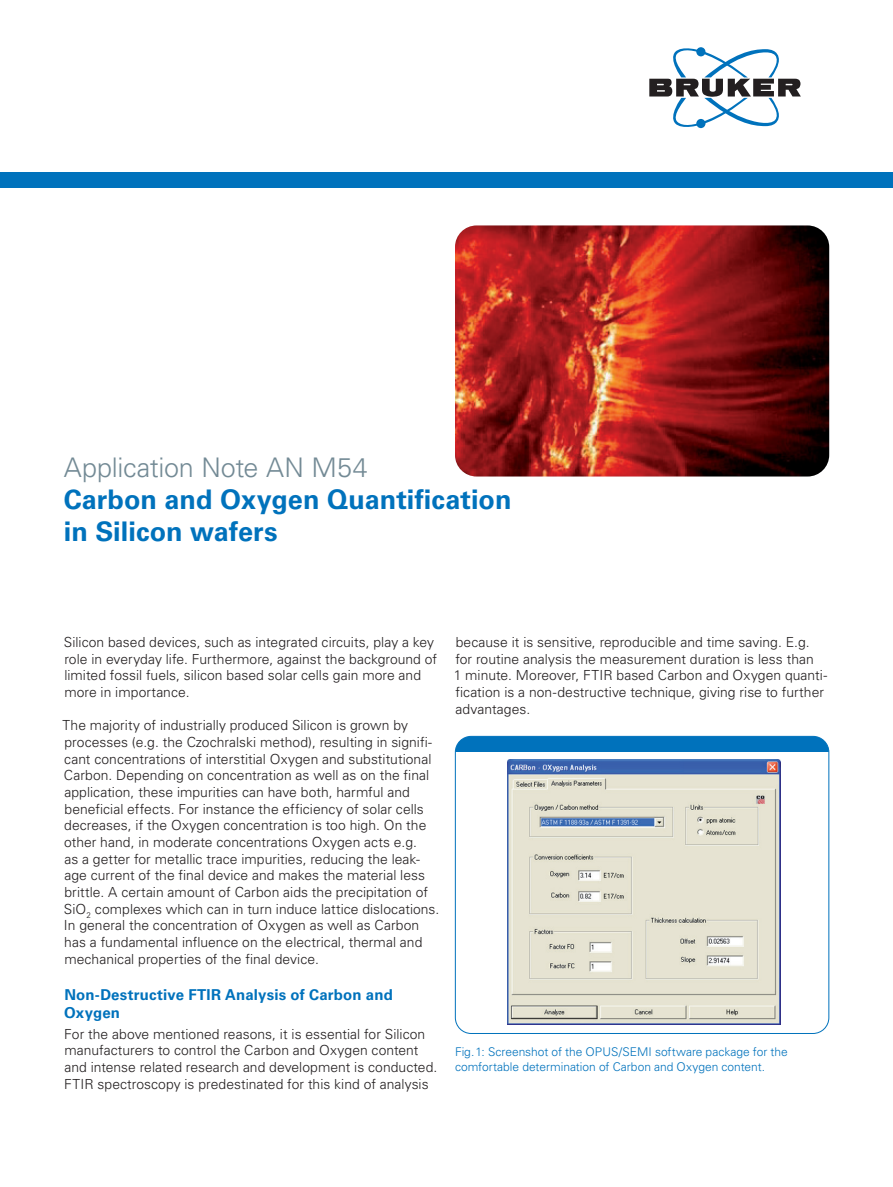
<style>
.page{position:relative;width:893px;height:1187px;background:#fff}
.page>*{position:absolute;margin:0;border:0;box-sizing:border-box;transform-origin:0 0}
.t1{font:700 27px/32.4px "Univers";letter-spacing:.005em;color:#0072bc}
.t2{font:300 27px "Univers";letter-spacing:-.01em;color:#738a95}
.t3{font:700 15px/18px "Univers";letter-spacing:.015em;color:#0072bc}
.t4{font:300 13.8px/16.6px "Univers";color:#231f20}
.t5{font:300 12px/14.4px "Univers";color:#0072bc}
</style>
<div class="page">
<div style="left:0;top:172px;width:893px;height:16px;background:#0072bc"></div>
<svg style="left:649px;top:47px;width:152px;height:81px"></svg>
<div style="left:455px;top:736px;width:374px;height:15px;background:#0072bc"></div>
<div style="left:455px;top:736px;width:374px;height:297px;border:1px solid #0072bc;border-radius:16px"></div>
<img style="left:508px;top:759px;width:273px;height:265px">
<img style="left:455px;top:225px;width:374px;height:251px">
<h1 class="t2" style="left:64px;top:451px;width:306px">Application Note AN M54</h1>
<h1 class="t1" style="left:64px;top:483px;width:449px">Carbon and Oxygen Quantification in Silicon wafers</h1>
<p class="t4" style="left:64px;top:633px;width:375px">Silicon based devices, such as integrated circuits, play a key role in everyday life. Furthermore, against the background of limited fossil fuels, silicon based solar cells gain more and more in importance.</p>
<p class="t4" style="left:63px;top:717px;width:378px">The majority of industrially produced Silicon is grown by processes (e.g. the Czochralski method), resulting in signifi&shy;cant concentrations of interstitial Oxygen and substitutional Carbon. Depending on concentration as well as on the final application, these impurities can have both, harmful and beneficial effects. For instance the efficiency of solar cells decreases, if the Oxygen concentration is too high. On the other hand, in moderate concentrations Oxygen acts e.g.<br>as a getter for metallic trace impurities, reducing the leak&shy;age current of the final device and makes the material less brittle. A certain amount of Carbon aids the precipitation of SiO<sub>2</sub> complexes which can in turn induce lattice dislocations.<br>In general the concentration of Oxygen as well as Carbon has a fundamental influence on the electrical, thermal and mechanical properties of the final device.</p>
<p class="t3" style="left:64px;top:985px;width:330px">Non-Destructive FTIR Analysis of Carbon and<br>Oxygen</p>
<p class="t4" style="left:64px;top:1025px;width:375px">For the above mentioned reasons, it is essential for Silicon manufacturers to control the Carbon and Oxygen content and intense related research and development is conducted.<br>FTIR spectroscopy is predestinated for this kind of analysis</p>
<p class="t4" style="left:454px;top:633px;width:375px">because it is sensitive, reproducible and time saving. E.g. for routine analysis the measurement duration is less than<br>1 minute. Moreover, FTIR based Carbon and Oxygen quanti&shy;fication is a non-destructive technique, giving rise to further advantages.</p>
<p class="t5" style="left:455px;top:1044px;width:334px">Fig.1: Screenshot of the OPUS/SEMI software package for the comfortable determination of Carbon and Oxygen content.</p>
</div>
